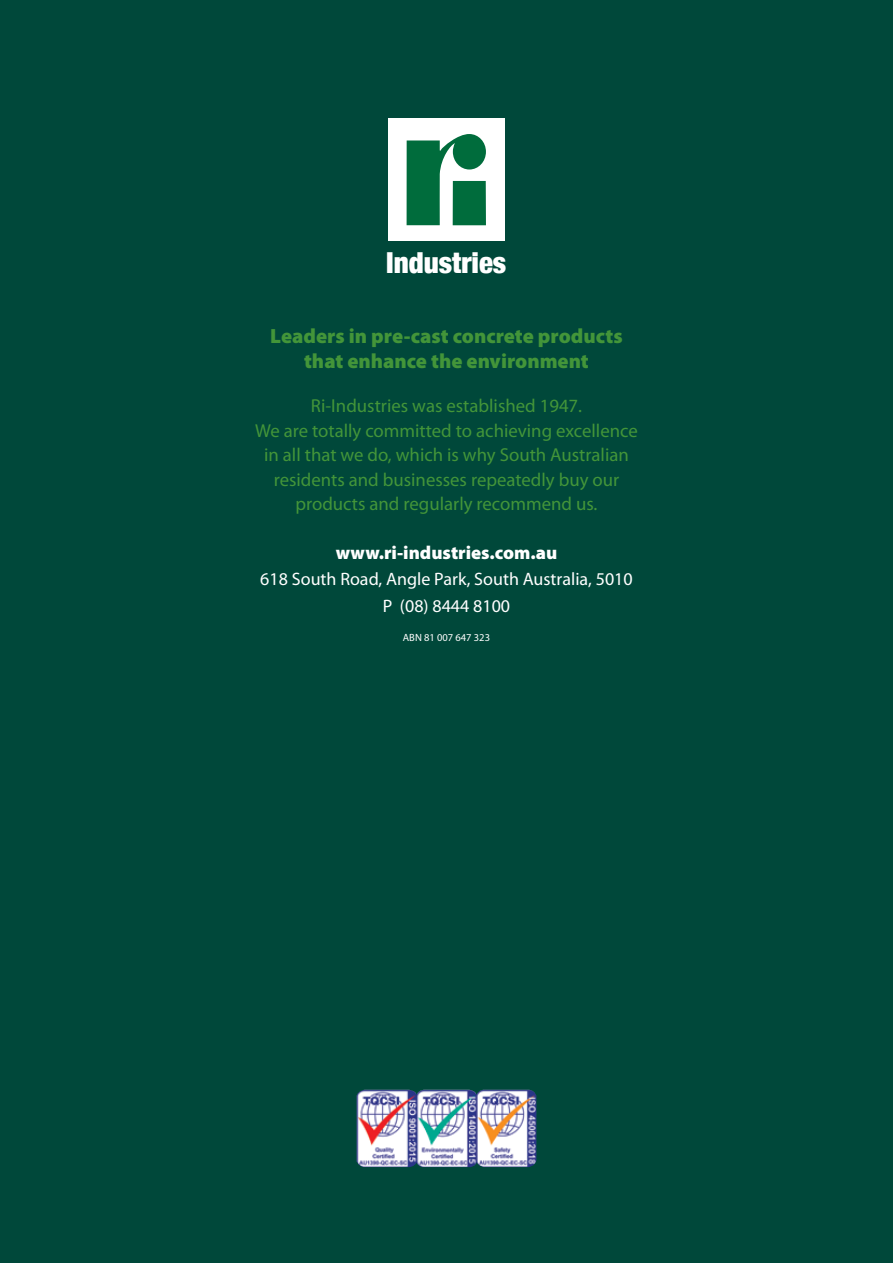
<style>
.page{position:relative;width:893px;height:1263px;background:#00483a}
.page>*{position:absolute;margin:0;border:0;box-sizing:border-box;transform-origin:0 0}
.t1{font:900 condensed 28.95px "Helvetica Neue";color:#fff}
.t2{font:900 20.55px/24.8px "Myriad Pro";color:#439539;text-align:center}
.t3{font:18.75px/24.3px "Myriad Pro";color:#439539;text-align:center}
.t4{font:900 18.75px "Myriad Pro";color:#fff}
.t5{font:18px/26.7px "Myriad Pro";color:#fff;text-align:center}
.t6{font:10.5px "Myriad Pro";color:#fff}
</style>
<div class="page">
<div style="left:388px;top:118px;width:117px;height:122px;background:#fff"></div>
<svg style="left:407px;top:134px;width:79px;height:91px"></svg>
<div style="left:453px;top:181px;width:33px;height:44px;background:#006c3c"></div>
<img style="left:357px;top:1090px;width:179px;height:77px">
<h1 class="t1" style="left:386px;top:239px;width:122px">Industries</h1>
<p class="t2" style="left:270px;top:323px;width:354px">Leaders in pre-cast concrete products that enhance the environment</p>
<p class="t3" style="left:255px;top:394px;width:384px">Ri-Industries was established 1947.<br>We are totally committed to achieving excellence in all that we do, which is why South Australian residents and businesses repeatedly buy our products and regularly recommend us.</p>
<p class="t4" style="left:336px;top:540px;width:223px">www.ri-industries.com.au</p>
<p class="t5" style="left:260px;top:566px;width:374px">618 South Road, Angle Park, South Australia, 5010<br>P (08) 8444 8100</p>
<p class="t6" style="left:403px;top:631px;width:89px">ABN 81 007 647 323</p>
</div>
